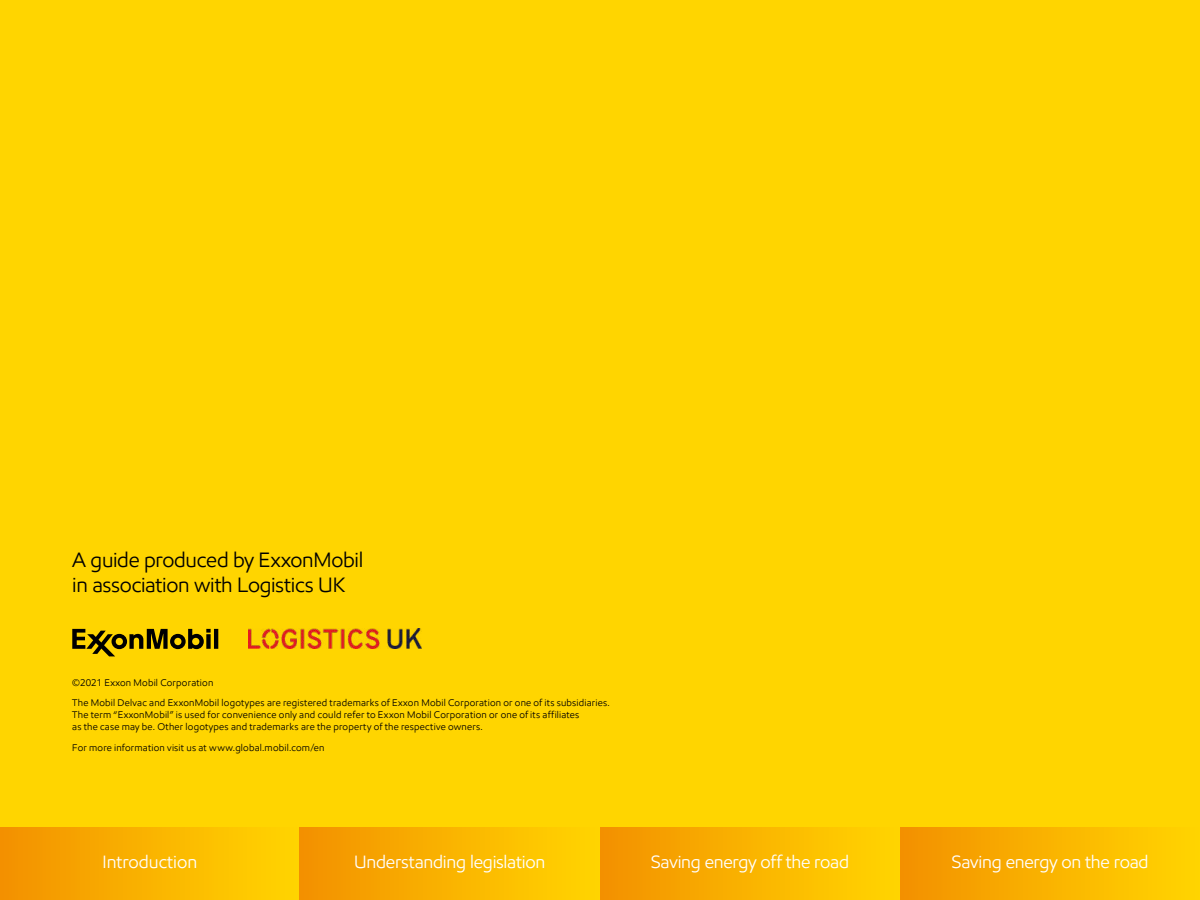
<style>
.page{position:relative;width:1200px;height:900px;background:#ffd500}
.page>*{position:absolute;margin:0;border:0;box-sizing:border-box;transform-origin:0 0}
.t1{font:21px/25.2px "E Mprint";letter-spacing:-.015em;color:#000}
.t2{font:18px "E Mprint";letter-spacing:-.015em;color:#fff}
.t3{font:9.75px/20.5px "E Mprint";letter-spacing:.02em;color:#000}
</style>
<div class="page">
<svg style="left:72px;top:629px;width:146px;height:27px"></svg>
<div style="left:0;top:828px;width:300px;height:72px;background:linear-gradient(to right,#f39100,#ffd500)"></div>
<div style="left:300px;top:828px;width:300px;height:72px;background:linear-gradient(to right,#f39100,#ffd500)"></div>
<div style="left:600px;top:828px;width:300px;height:72px;background:linear-gradient(to right,#f39100,#ffd500)"></div>
<div style="left:900px;top:828px;width:300px;height:72px;background:linear-gradient(to right,#f39100,#ffd500)"></div>
<img style="left:248px;top:629px;width:173px;height:20px">
<h1 class="t1" style="left:72px;top:547px;width:293px">A guide produced by ExxonMobil in association with Logistics UK</h1>
<p class="t3" style="left:72px;top:672px;width:539px">©2021 Exxon Mobil Corporation<br>The Mobil Delvac and ExxonMobil logotypes are registered trademarks of Exxon Mobil Corporation or one of its subsidiaries.</p>
<p class="t3" style="left:72px;top:709px;width:509px;line-height:12px">The term “ExxonMobil” is used for convenience only and could refer to Exxon Mobil Corporation or one of its affiliates as the case may be. Other logotypes and trademarks are the property of the respective owners.</p>
<p class="t3" style="left:72px;top:737px;width:254px">For more information visit us at www.global.mobil.com/en</p>
<h2 class="t2" style="left:102px;top:851px;width:96px">Introduction</h2>
<h2 class="t2" style="left:354px;top:851px;width:193px">Understanding legislation</h2>
<h2 class="t2" style="left:651px;top:851px;width:200px">Saving energy off the road</h2>
<h2 class="t2" style="left:952px;top:851px;width:199px">Saving energy on the road</h2>
</div>
